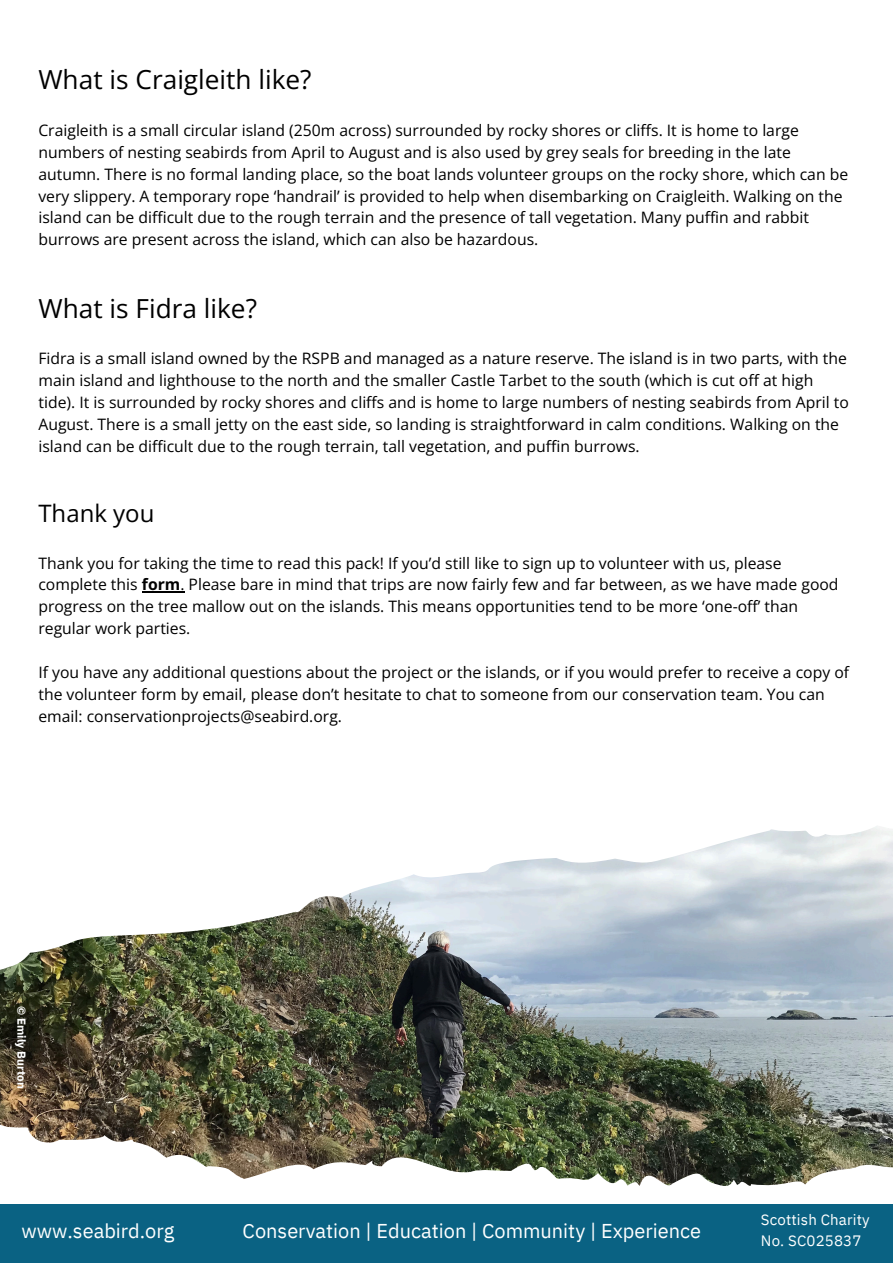
<style>
.page{position:relative;width:893px;height:1263px;background:#fff}
.page>*{position:absolute;margin:0;border:0;box-sizing:border-box;transform-origin:0 0}
.t1{font:26.25px "Open Sans";color:#000}
.t2{font:24px "Open Sans";color:#000}
.t3{font:20.02px "IBM Plex Sans";color:#fff}
.t4{font:15.75px/21.9px "Open Sans";color:#000}
.t5{font:15px/20.9px "IBM Plex Sans";letter-spacing:.01em;color:#fff}
.t6{font:700 11.48px "IBM Plex Sans";letter-spacing:.01em;color:#fff}
.s1{font-weight:700}
</style>
<div class="page">
<div style="left:0;top:1204px;width:893px;height:59px;background:#0a6283"></div>
<img style="left:0;top:826px;width:893px;height:360px">
<hr style="left:142px;top:592px;width:38px;height:1px;background:#000">
<h3 class="t1" style="left:38px;top:61px;width:275px">What is Craigleith like?</h3>
<h3 class="t4" style="left:38px;top:119px;width:811px">Craigleith is a small circular island (250m across) surrounded by rocky shores or cliffs. It is home to large numbers of nesting seabirds from April to August and is also used by grey seals for breeding in the late autumn. There is no formal landing place, so the boat lands volunteer groups on the rocky shore, which can be very slippery. A temporary rope ‘handrail’ is provided to help when disembarking on Craigleith. Walking on the island can be difficult due to the rough terrain and the presence of tall vegetation. Many puffin and rabbit burrows are present across the island, which can also be hazardous.</h3>
<h2 class="t1" style="left:38px;top:290px;width:220px">What is Fidra like?</h2>
<h3 class="t4" style="left:38px;top:347px;width:812px">Fidra is a small island owned by the RSPB and managed as a nature reserve. The island is in two parts, with the main island and lighthouse to the north and the smaller Castle Tarbet to the south (which is cut off at high tide). It is surrounded by rocky shores and cliffs and is home to large numbers of nesting seabirds from April to August. There is a small jetty on the east side, so landing is straightforward in calm conditions. Walking on the island can be difficult due to the rough terrain, tall vegetation, and puffin burrows.</h3>
<p class="t2" style="left:38px;top:497px;width:117px">Thank you</p>
<p class="t4" style="left:38px;top:551px;width:801px">Thank you for taking the time to read this pack! If you’d still like to sign up to volunteer with us, please complete this <span class="s1">form</span>. Please bare in mind that trips are now fairly few and far between, as we have made good progress on the tree mallow out on the islands. This means opportunities tend to be more ‘one-off’ than regular work parties.</p>
<h2 class="t4" style="left:38px;top:661px;width:812px">If you have any additional questions about the project or the islands, or if you would prefer to receive a copy of the volunteer form by email, please don’t hesitate to chat to someone from our conservation team. You can email: conservationprojects@seabird.org.</h2>
<h1 class="t6" style="left:29px;top:1006px;width:85px;rotate:90deg">© Emily Burton</h1>
<h3 class="t3" style="left:21px;top:1217px;width:154px">www.seabird.org</h3>
<h1 class="t5" style="left:761px;top:1209px;width:110px">Scottish Charity<br>No. SC025837</h1>
<h3 class="t3" style="left:243px;top:1217px;width:460px">Conservation | Education | Community | Experience</h3>
</div>
